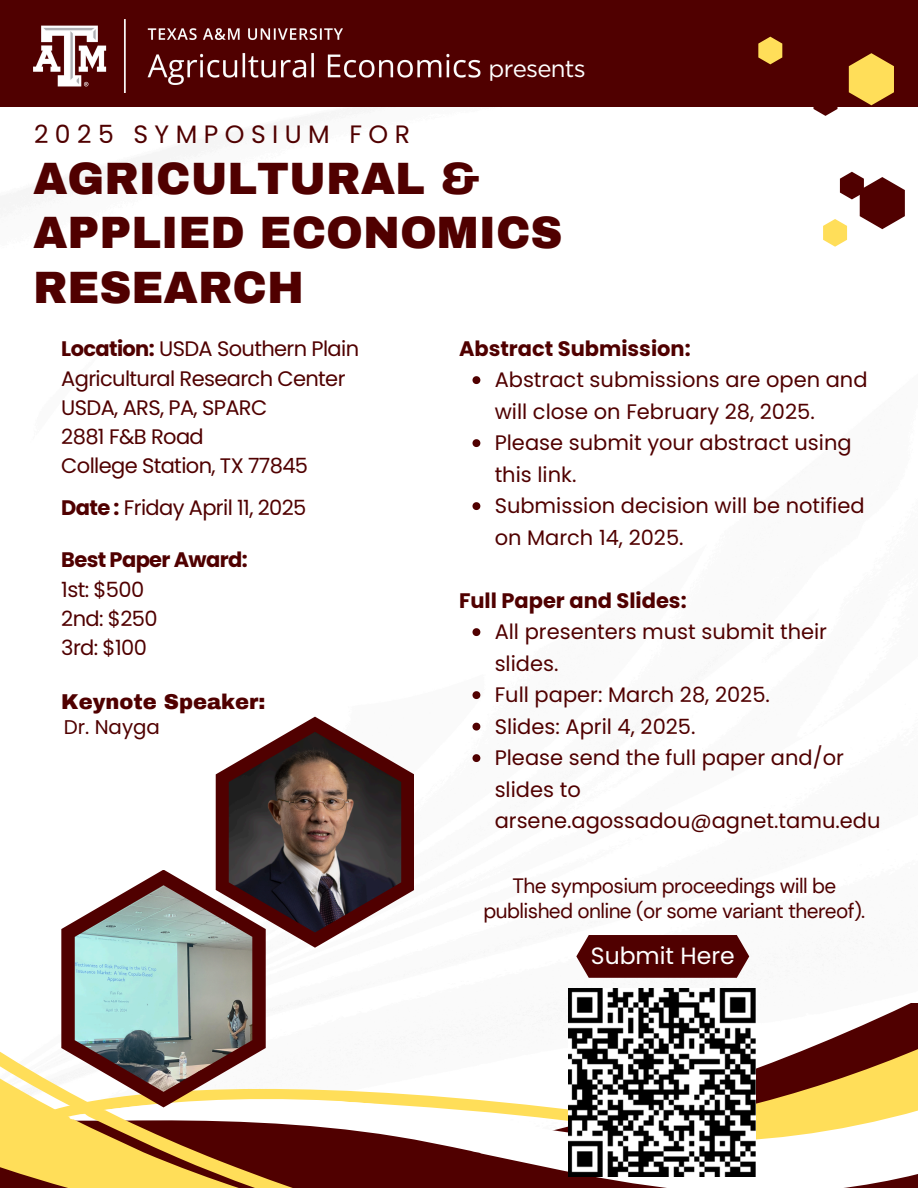
<style>
.page{position:relative;width:918px;height:1188px;background:#fff}
.page>*{position:absolute;margin:0;border:0;box-sizing:border-box;transform-origin:0 0}
.t1{font:900 44.4px/54.3px "Archivo";color:#500000}
.t2{font:25.05px "Poppins";letter-spacing:.255em;color:#500000}
.t3{font:24px "Gotham";letter-spacing:-.03em;color:#fff}
.t4{font:23.55px "Poppins";color:#fff}
.t5{font:21px/31.5px "Poppins";color:#500000}
.t6{font:21px/29.2px "Poppins";letter-spacing:-.03em;color:#500000}
.t7{font:700 21px "Poppins";color:#500000}
.t8{font:900 21px "Archivo";color:#500000}
.t9{font:700 21px "Poppins";letter-spacing:-.03em;color:#500000}
.t10{font:20.7px/24.3px "DM Sans";letter-spacing:-.03em;color:#500000;text-align:center}
.t11{font:19.8px "Poppins";color:#500000}
.s1{font-weight:700}
</style>
<div class="page">
<svg style="left:755px;top:1003px;width:163px;height:36px"></svg>
<svg style="left:483px;top:1039px;width:435px;height:63px"></svg>
<svg style="left:483px;top:1102px;width:435px;height:86px"></svg>
<svg style="left:0;top:1051px;width:483px;height:137px"></svg>
<div style="left:0;top:0;width:918px;height:106px;background:#500000"></div>
<svg style="left:849px;top:53px;width:45px;height:52px"></svg>
<svg style="left:813px;top:106px;width:24px;height:10px"></svg>
<svg style="left:823px;top:172px;width:82px;height:75px"></svg>
<svg style="left:758px;top:37px;width:24px;height:27px"></svg>
<img style="left:33px;top:19px;width:448px;height:73px">
<svg style="left:472px;top:376px;width:8px;height:8px"></svg>
<svg style="left:472px;top:439px;width:8px;height:8px"></svg>
<svg style="left:472px;top:502px;width:8px;height:8px"></svg>
<svg style="left:472px;top:628px;width:8px;height:8px"></svg>
<svg style="left:472px;top:691px;width:8px;height:8px"></svg>
<svg style="left:472px;top:723px;width:8px;height:8px"></svg>
<svg style="left:472px;top:754px;width:8px;height:8px"></svg>
<svg style="left:576px;top:935px;width:173px;height:43px"></svg>
<img style="left:568px;top:989px;width:187px;height:187px">
<svg style="left:61px;top:870px;width:205px;height:237px"></svg>
<img style="left:75px;top:885px;width:177px;height:207px">
<svg style="left:216px;top:717px;width:198px;height:231px"></svg>
<img style="left:229px;top:732px;width:172px;height:201px">
<h2 class="t3" style="left:488px;top:54px;width:99px">presents</h2>
<h3 class="t2" style="left:34px;top:117px;width:378px">2025 SYMPOSIUM FOR</h3>
<p class="t1" style="left:33px;top:152px;width:531px">AGRICULTURAL &amp;<br>APPLIED ECONOMICS<br>RESEARCH</p>
<h1 class="t6" style="left:61px;top:334px;width:299px"><span class="s1">Location:</span> USDA Southern Plain<br>Agricultural Research Center</h1>
<p class="t6" style="left:61px;top:393px;width:207px">USDA, ARS, PA, SPARC</p>
<p class="t6" style="left:61px;top:422px;width:144px">2881 F&amp;B Road</p>
<p class="t6" style="left:61px;top:451px;width:248px">College Station, TX 77845</p>
<p class="t6" style="left:61px;top:493px;width:247px"><span class="s1">Date :</span> Friday April 11, 2025</p>
<p class="t9" style="left:61px;top:545px;width:188px">Best Paper Award:</p>
<p class="t5" style="left:61px;top:574px;width:84px">1st: $500</p>
<p class="t5" style="left:61px;top:603px;width:98px">2nd: $250</p>
<p class="t5" style="left:61px;top:632px;width:87px">3rd: $100</p>
<p class="t8" style="left:61px;top:690px;width:206px">Keynote Speaker:</p>
<h4 class="t11" style="left:64px;top:713px;width:98px">Dr. Nayga</h4>
<p class="t7" style="left:459px;top:334px;width:233px">Abstract Submission:</p>
<p class="t5" style="left:495px;top:364px;width:374px">Abstract submissions are open and will close on February 28, 2025.</p>
<p class="t5" style="left:495px;top:427px;width:358px">Please submit your abstract using this link.</p>
<p class="t5" style="left:495px;top:490px;width:372px">Submission decision will be notified on March 14, 2025.</p>
<p class="t7" style="left:459px;top:586px;width:229px">Full Paper and Slides:</p>
<p class="t5" style="left:495px;top:616px;width:334px">All presenters must submit their slides.</p>
<p class="t5" style="left:495px;top:679px;width:277px">Full paper: March 28, 2025.</p>
<p class="t5" style="left:495px;top:711px;width:202px">Slides: April 4, 2025.</p>
<p class="t5" style="left:495px;top:742px;width:387px">Please send the full paper and/or slides to arsene.agossadou@agnet.tamu.edu</p>
<p class="t10" style="left:484px;top:874px;width:383px">The symposium proceedings will be published online (or some variant thereof).</p>
<p class="t4" style="left:591px;top:939px;width:145px">Submit Here</p>
</div>
